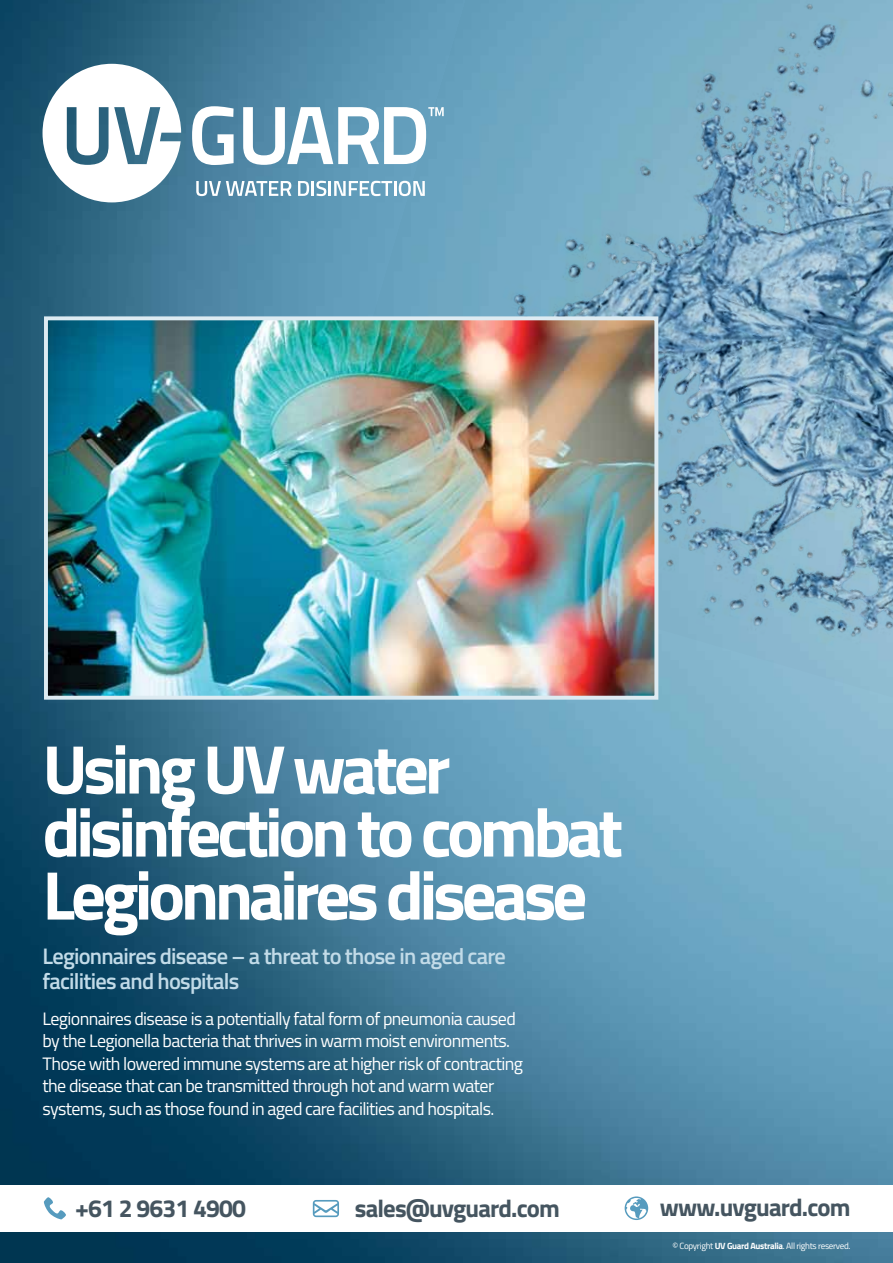
<style>
.page{position:relative;width:893px;height:1263px;background:#fff}
.page>*{position:absolute;margin:0;border:0;box-sizing:border-box;transform-origin:0 0}
.t1{font:700 69px/63px "Titillium Web";letter-spacing:-.06em;color:#fff}
.t2{font:700 24.75px "Titillium Web";letter-spacing:-.035em;color:#455560}
.t3{font:600 22.5px/25.5px "Titillium Web";letter-spacing:-.035em;color:#c2dbe8}
.t4{font:18px/22.5px "Titillium Web";letter-spacing:-.035em;color:#fff}
.t5{font:9px "Titillium Web";letter-spacing:-.035em;color:#fff}
.s1{font-weight:700}
</style>
<div class="page">
<img style="left:0;top:0;width:893px;height:1263px">
<img style="left:311px;top:0;width:582px;height:711px">
<div style="left:0;top:1185px;width:893px;height:47px;background:#fff"></div>
<svg style="left:44px;top:1197px;width:22px;height:22px"></svg>
<svg style="left:313px;top:1200px;width:26px;height:17px"></svg>
<svg style="left:625px;top:1196px;width:23px;height:24px"></svg>
<svg style="left:43px;top:64px;width:383px;height:138px"></svg>
<svg style="left:428px;top:107px;width:16px;height:9px"></svg>
<svg style="left:196px;top:181px;width:95px;height:15px"></svg>
<svg style="left:298px;top:181px;width:127px;height:15px"></svg>
<img style="left:49px;top:321px;width:604px;height:374px">
<div style="left:44px;top:316px;width:614px;height:384px;border:4px solid #ddebf2"></div>
<h1 class="t1" style="left:43px;top:734px;width:582px">Using UV water disinfection to combat<br>Legionnaires disease</h1>
<p class="t3" style="left:43px;top:942px;width:465px">Legionnaires disease – a threat to those in aged care facilities and hospitals</p>
<p class="t4" style="left:43px;top:1006px;width:482px">Legionnaires disease is a potentially fatal form of pneumonia caused by the Legionella bacteria that thrives in warm moist environments.<br>Those with lowered immune systems are at higher risk of contracting the disease that can be transmitted through hot and warm water systems, such as those found in aged care facilities and hospitals.</p>
<h2 class="t2" style="left:75px;top:1189px;width:172px">+61 2 9631 4900</h2>
<h2 class="t2" style="left:355px;top:1189px;width:206px">sales@uvguard.com</h2>
<h2 class="t2" style="left:660px;top:1189px;width:192px">www.uvguard.com</h2>
<p class="t5" style="left:672px;top:1239px;width:179px">© Copyright <span class="s1">UV Guard Australia</span>. All rights reserved.</p>
</div>
